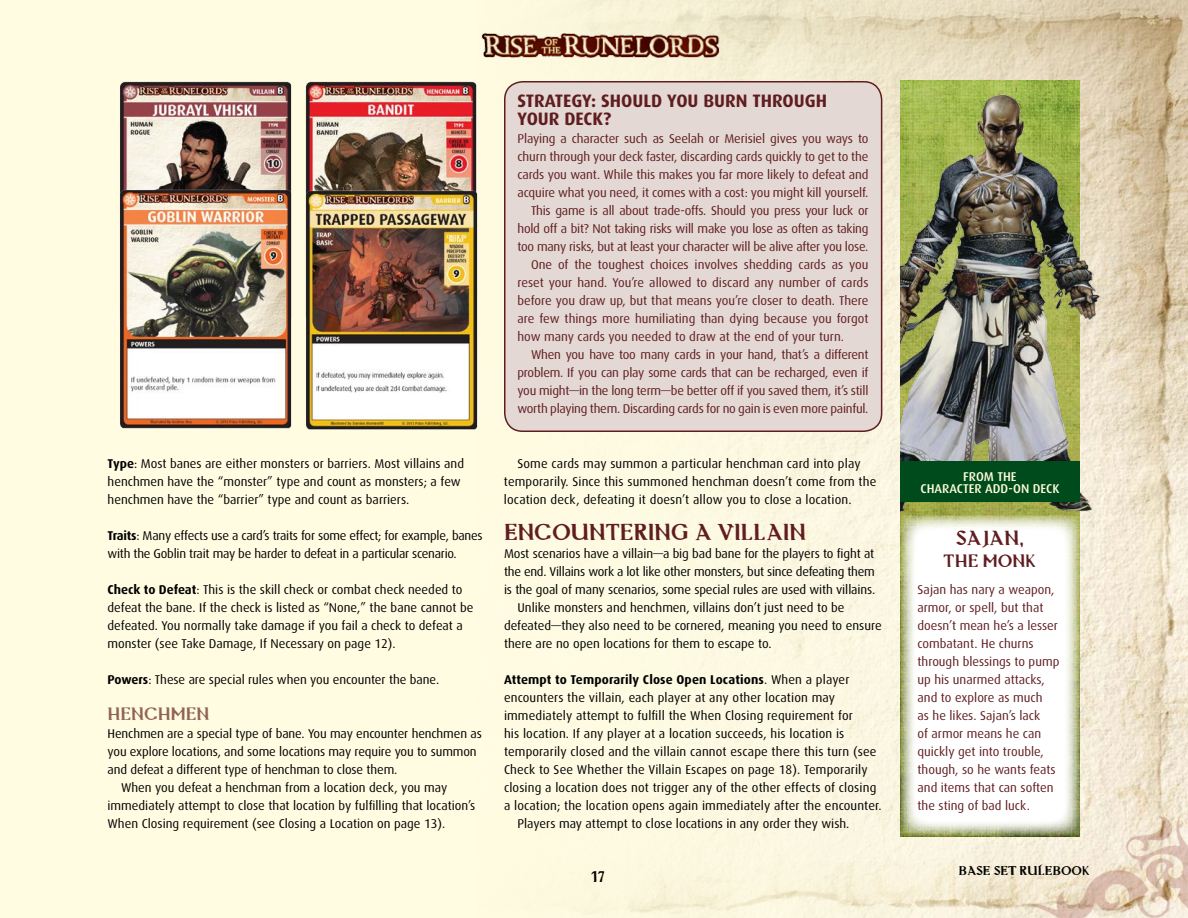
<style>
.page{position:relative;width:1188px;height:918px;background:#fff}
.page>*{position:absolute;margin:0;border:0;box-sizing:border-box;transform-origin:0 0}
.t1{font:27px "Masoch Dirach";color:#601d20}
.t2{font:24px "Masoch Dirach";color:#601d20}
.t3{font:21px "Masoch Dirach";color:#906357}
.t4{font:21px "Masoch Dirach";color:#601d20}
.t5{font:700 18px/18px "Dax";color:#601d20}
.t6{font:18px "Masoch Dirach";color:#000}
.t7{font:15px "Masoch Dirach";color:#000}
.t8{font:12.75px/18px "Dax";color:#000}
.t9{font:12.75px/18px "Dax";letter-spacing:-.01em;color:#601d20}
.t10{font:12.75px/18px "Dax";letter-spacing:-.02em;color:#000}
.t11{font:700 12.75px "Dax";letter-spacing:.005em;color:#000}
.t12{font:500 12.75px/12px "Dax";color:#fffcdb;text-align:center}
.s1{font-weight:700}
.s2{font-weight:400}
</style>
<div class="page">
<hr style="left:0;top:0;width:1px;height:918px;background:#fffce2">
<div style="left:1px;top:0;width:1187px;height:918px;background:#fffce2"></div>
<img style="left:505px;top:0;width:683px;height:918px">
<img style="left:481px;top:13px;width:266px;height:59px">
<img style="left:1013px;top:815px;width:175px;height:103px">
<img style="left:120px;top:81px;width:157px;height:70px">
<img style="left:277px;top:42px;width:228px;height:108px">
<img style="left:120px;top:151px;width:157px;height:278px">
<img style="left:277px;top:150px;width:228px;height:280px">
<img style="left:900px;top:81px;width:212px;height:464px">
<svg style="left:901px;top:515px;width:179px;height:321px;background:#f3f4ed"></svg>
<div style="left:900px;top:461px;width:180px;height:41px;background:#004b1c"></div>
<div style="left:505px;top:82px;width:377px;height:349px;background:#e3d8d4;border-radius:18px"></div>
<div style="left:504px;top:81px;width:378px;height:351px;border:2px solid #601d20;border-radius:18px"></div>
<p class="t8" style="left:108px;top:455px;width:358px"><span class="s1">Type</span>: Most banes are either monsters or barriers. Most villains and henchmen have the “monster” type and count as monsters; a few henchmen have the “barrier” type and count as barriers.</p>
<p class="t10" style="left:108px;top:527px;width:377px"><span class="s1">Traits</span>: Many effects use a card’s traits for some effect; for example, banes with the Goblin trait may be harder to defeat in a particular scenario.</p>
<p class="t8" style="left:108px;top:581px;width:367px"><span class="s1">Check to Defeat</span>: This is the skill check or combat check needed to defeat the bane. If the check is listed as “None,” the bane cannot be defeated. You normally take damage if you fail a check to defeat a monster (see Take Damage, If Necessary on page 12).</p>
<p class="t8" style="left:108px;top:671px;width:333px"><span class="s1">Powers</span>: These are special rules when you encounter the bane.</p>
<h3 class="t3" style="left:108px;top:702px;width:103px">HENCHMEN</h3>
<p class="t8" style="left:108px;top:725px;width:376px">Henchmen are a special type of bane. You may encounter henchmen as</p>
<p class="t8" style="left:108px;top:743px;width:371px">you explore locations, and some locations may require you to summon</p>
<p class="t8" style="left:108px;top:761px;width:291px">and defeat a different type of henchman to close them.</p>
<p class="t8" style="left:121px;top:779px;width:328px">When you defeat a henchman from a location deck, you may</p>
<p class="t8" style="left:108px;top:797px;width:369px">immediately attempt to close that location by fulfilling that location’s</p>
<p class="t8" style="left:108px;top:815px;width:339px">When Closing requirement (see Closing a Location on page 13).</p>
<h3 class="t5" style="left:518px;top:92px;width:311px">Strategy: Should You Burn through<br>Your Deck?</h3>
<p class="t9" style="left:518px;top:130px;width:353px">Playing a character such as Seelah or Merisiel gives you ways to</p>
<p class="t9" style="left:518px;top:148px;width:353px">churn through your deck faster, discarding cards quickly to get to the</p>
<p class="t9" style="left:518px;top:166px;width:353px">cards you want. While this makes you far more likely to defeat and</p>
<p class="t9" style="left:518px;top:184px;width:353px">acquire what you need, it comes with a cost: you might kill yourself.</p>
<p class="t9" style="left:531px;top:202px;width:339px">This game is all about trade-offs. Should you press your luck or</p>
<p class="t9" style="left:518px;top:220px;width:353px">hold off a bit? Not taking risks will make you lose as often as taking</p>
<p class="t9" style="left:518px;top:238px;width:353px">too many risks, but at least your character will be alive after you lose.</p>
<p class="t9" style="left:531px;top:256px;width:339px">One of the toughest choices involves shedding cards as you</p>
<p class="t9" style="left:518px;top:274px;width:352px">reset your hand. You’re allowed to discard any number of cards</p>
<p class="t9" style="left:518px;top:292px;width:353px">before you draw up, but that means you’re closer to death. There</p>
<p class="t9" style="left:518px;top:310px;width:353px">are few things more humiliating than dying because you forgot</p>
<p class="t9" style="left:518px;top:328px;width:328px">how many cards you needed to draw at the end of your turn.</p>
<p class="t9" style="left:531px;top:346px;width:339px">When you have too many cards in your hand, that’s a different</p>
<p class="t9" style="left:518px;top:364px;width:353px">problem. If you can play some cards that can be recharged, even if</p>
<p class="t9" style="left:518px;top:382px;width:353px">you might—in the long term—be better off if you saved them, it’s still</p>
<p class="t9" style="left:518px;top:400px;width:353px">worth playing them. Discarding cards for no gain is even more painful.</p>
<p class="t8" style="left:504px;top:455px;width:374px;text-indent:14px">Some cards may summon a particular henchman card into play temporarily. Since this summoned henchman doesn’t come from the location deck, defeating it doesn’t allow you to close a location.</p>
<h1 class="t1" style="left:504px;top:517px;width:303px">ENCOUNTERING A VILLAIN</h1>
<p class="t8" style="left:504px;top:545px;width:372px">Most scenarios have a villain—a big bad bane for the players to fight at</p>
<p class="t10" style="left:504px;top:563px;width:372px">the end. Villains work a lot like other monsters, but since defeating them</p>
<p class="t8" style="left:504px;top:581px;width:373px">is the goal of many scenarios, some special rules are used with villains.</p>
<p class="t8" style="left:518px;top:599px;width:329px">Unlike monsters and henchmen, villains don’t just need to be</p>
<p class="t8" style="left:504px;top:617px;width:379px">defeated—they also need to be cornered, meaning you need to ensure</p>
<p class="t8" style="left:504px;top:635px;width:269px">there are no open locations for them to escape to.</p>
<p class="t11" style="left:504px;top:672px;width:347px">Attempt to Temporarily Close Open Locations<span class="s2">. When a player</span></p>
<p class="t8" style="left:504px;top:689px;width:333px">encounters the villain, each player at any other location may</p>
<p class="t8" style="left:504px;top:707px;width:350px">immediately attempt to fulfill the When Closing requirement for</p>
<p class="t8" style="left:504px;top:725px;width:342px">his location. If any player at a location succeeds, his location is</p>
<p class="t8" style="left:504px;top:743px;width:374px">temporarily closed and the villain cannot escape there this turn (see</p>
<p class="t8" style="left:504px;top:761px;width:365px">Check to See Whether the Villain Escapes on page 18). Temporarily</p>
<p class="t8" style="left:504px;top:779px;width:374px">closing a location does not trigger any of the other effects of closing</p>
<p class="t8" style="left:504px;top:797px;width:379px">a location; the location opens again immediately after the encounter.</p>
<p class="t8" style="left:518px;top:815px;width:333px">Players may attempt to close locations in any order they wish.</p>
<h3 class="t6" style="left:591px;top:867px;width:16px">17</h3>
<p class="t12" style="left:921px;top:470px;width:140px">FROM THE<br>CHARACTER ADD-ON DECK</p>
<h2 class="t2" style="left:956px;top:525px;width:70px">SAJAN,</h2>
<h3 class="t4" style="left:944px;top:550px;width:94px">THE MONK</h3>
<p class="t9" style="left:918px;top:581px;width:143px">Sajan has nary a weapon, armor, or spell, but that doesn’t mean he’s a lesser combatant. He churns through blessings to pump up his unarmed attacks, and to explore as much<br>as he likes. Sajan’s lack<br>of armor means he can quickly get into trouble, though, so he wants feats and items that can soften the sting of bad luck.</p>
<p class="t7" style="left:958px;top:862px;width:133px">BASE SET RULEBOOK</p>
</div>
